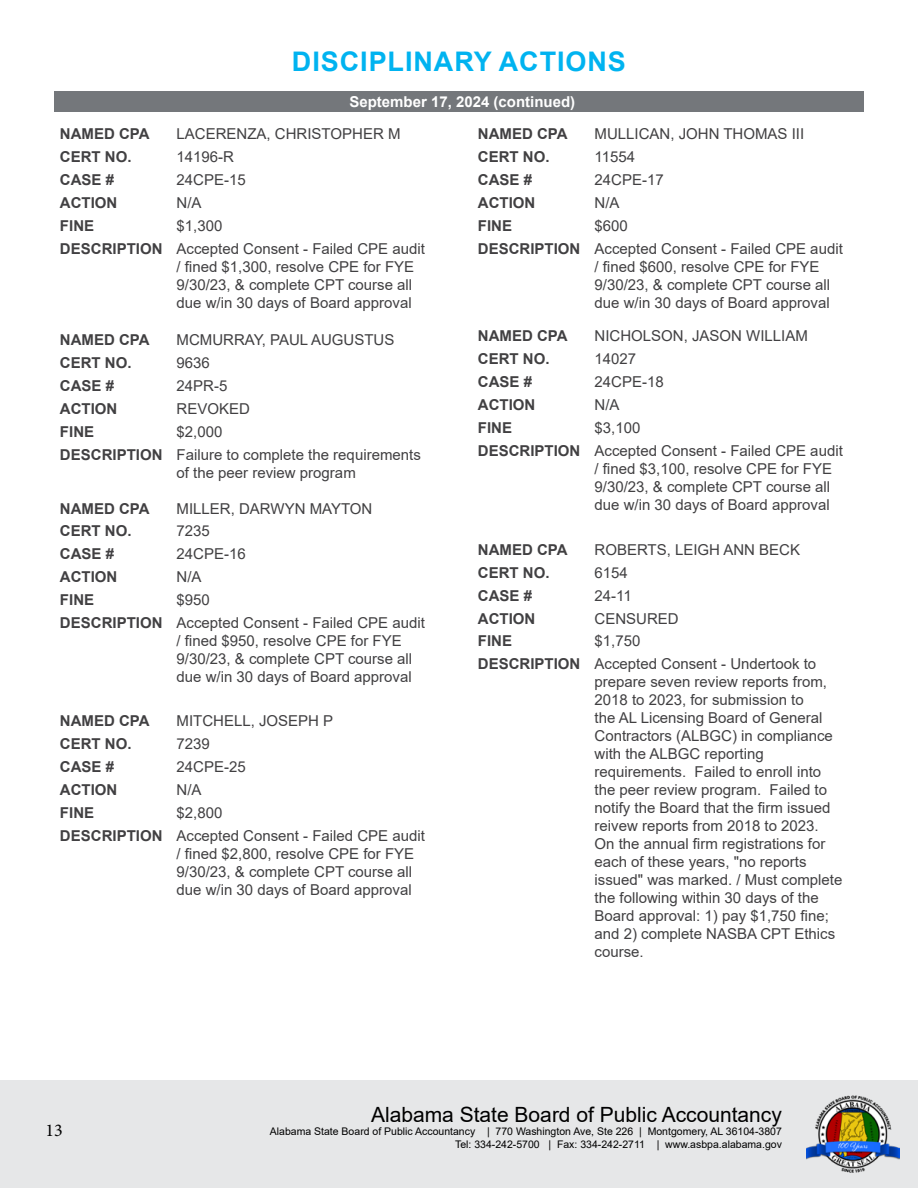
<style>
.page{position:relative;width:918px;height:1188px;background:#fff}
.page>*{position:absolute;margin:0;border:0;box-sizing:border-box;transform-origin:0 0}
.t1{font:700 27px "Arial";letter-spacing:.035em;color:#00b3f0}
.t2{font:21px "Arial";color:#000}
.t3{font:18px "Minion Pro";color:#000}
.t4{font:15px/18px "Arial";color:#414042}
.t5{font:700 15px "Arial";color:#414042}
.t6{font:700 15px "Arial";color:#fff}
.t7{font:10.5px/12.6px "Arial";color:#000;text-align:right}
.s1{font-weight:700}
</style>
<div class="page">
<div style="left:0;top:1080px;width:918px;height:108px;background:#e6e7e8"></div>
<img style="left:806px;top:1095px;width:93px;height:78px">
<div style="left:54px;top:91px;width:810px;height:21px;background:#74777b"></div>
<h1 class="t1" style="left:292px;top:43px;width:336px">DISCIPLINARY ACTIONS</h1>
<p class="t6" style="left:349px;top:91px;width:227px">September 17, 2024 (continued)</p>
<p class="t5" style="left:60px;top:123px;width:91px">NAMED CPA</p>
<p class="t4" style="left:177px;top:125px;width:225px">LACERENZA, CHRISTOPHER M</p>
<p class="t5" style="left:60px;top:146px;width:73px">CERT NO.</p>
<p class="t4" style="left:177px;top:148px;width:59px">14196-R</p>
<p class="t5" style="left:60px;top:169px;width:56px">CASE #</p>
<p class="t4" style="left:177px;top:171px;width:71px">24CPE-15</p>
<p class="t5" style="left:60px;top:192px;width:59px">ACTION</p>
<p class="t4" style="left:177px;top:193px;width:27px">N/A</p>
<p class="t5" style="left:60px;top:215px;width:36px">FINE</p>
<p class="t4" style="left:60px;top:214px;width:366px;line-height:23px;text-indent:117px">$1,300<br><span class="s1">DESCRIPTION</span> Accepted Consent - Failed CPE audit</p>
<p class="t4" style="left:177px;top:257px;width:239px">/ fined $1,300, resolve CPE for FYE<br>9/30/23, &amp; complete CPT course all due w/in 30 days of Board approval</p>
<p class="t5" style="left:60px;top:329px;width:91px">NAMED CPA</p>
<p class="t4" style="left:177px;top:331px;width:219px">MCMURRAY, PAUL AUGUSTUS</p>
<p class="t5" style="left:60px;top:352px;width:73px">CERT NO.</p>
<p class="t4" style="left:177px;top:354px;width:35px">9636</p>
<p class="t5" style="left:60px;top:375px;width:56px">CASE #</p>
<p class="t4" style="left:177px;top:377px;width:52px">24PR-5</p>
<p class="t5" style="left:60px;top:398px;width:59px">ACTION</p>
<p class="t4" style="left:177px;top:400px;width:75px">REVOKED</p>
<p class="t5" style="left:60px;top:421px;width:36px">FINE</p>
<p class="t4" style="left:60px;top:420px;width:362px;line-height:23px;text-indent:117px">$2,000<br><span class="s1">DESCRIPTION</span> Failure to complete the requirements</p>
<p class="t4" style="left:177px;top:463px;width:181px">of the peer review program</p>
<p class="t5" style="left:478px;top:123px;width:91px">NAMED CPA</p>
<p class="t4" style="left:595px;top:125px;width:211px">MULLICAN, JOHN THOMAS III</p>
<p class="t5" style="left:478px;top:146px;width:73px">CERT NO.</p>
<p class="t4" style="left:595px;top:148px;width:42px">11554</p>
<p class="t5" style="left:478px;top:169px;width:56px">CASE #</p>
<p class="t4" style="left:595px;top:171px;width:71px">24CPE-17</p>
<p class="t5" style="left:478px;top:192px;width:59px">ACTION</p>
<p class="t4" style="left:595px;top:193px;width:27px">N/A</p>
<p class="t5" style="left:478px;top:215px;width:36px">FINE</p>
<p class="t4" style="left:478px;top:214px;width:366px;line-height:23px;text-indent:117px">$600<br><span class="s1">DESCRIPTION</span> Accepted Consent - Failed CPE audit</p>
<p class="t4" style="left:595px;top:257px;width:237px">/ fined $600, resolve CPE for FYE<br>9/30/23, &amp; complete CPT course all due w/in 30 days of Board approval</p>
<p class="t5" style="left:478px;top:325px;width:91px">NAMED CPA</p>
<p class="t4" style="left:595px;top:327px;width:215px">NICHOLSON, JASON WILLIAM</p>
<p class="t5" style="left:478px;top:348px;width:73px">CERT NO.</p>
<p class="t4" style="left:595px;top:350px;width:43px">14027</p>
<p class="t5" style="left:478px;top:371px;width:56px">CASE #</p>
<p class="t4" style="left:595px;top:373px;width:71px">24CPE-18</p>
<p class="t5" style="left:478px;top:394px;width:59px">ACTION</p>
<p class="t4" style="left:595px;top:396px;width:27px">N/A</p>
<p class="t5" style="left:478px;top:417px;width:36px">FINE</p>
<p class="t4" style="left:478px;top:416px;width:366px;line-height:23px;text-indent:117px">$3,100<br><span class="s1">DESCRIPTION</span> Accepted Consent - Failed CPE audit</p>
<p class="t4" style="left:595px;top:459px;width:239px">/ fined $3,100, resolve CPE for FYE<br>9/30/23, &amp; complete CPT course all</p>
<p class="t5" style="left:60px;top:498px;width:91px">NAMED CPA</p>
<p class="t4" style="left:177px;top:499px;width:197px">MILLER, DARWYN MAYTON</p>
<p class="t4" style="left:595px;top:495px;width:237px">due w/in 30 days of Board approval</p>
<p class="t5" style="left:60px;top:521px;width:73px">CERT NO.</p>
<p class="t4" style="left:177px;top:522px;width:35px">7235</p>
<p class="t5" style="left:60px;top:544px;width:56px">CASE #</p>
<p class="t4" style="left:177px;top:545px;width:71px">24CPE-16</p>
<p class="t5" style="left:60px;top:566px;width:59px">ACTION</p>
<p class="t4" style="left:177px;top:568px;width:27px">N/A</p>
<p class="t5" style="left:60px;top:589px;width:36px">FINE</p>
<p class="t5" style="left:478px;top:539px;width:91px">NAMED CPA</p>
<p class="t4" style="left:595px;top:540px;width:207px">ROBERTS, LEIGH ANN BECK</p>
<p class="t5" style="left:478px;top:562px;width:73px">CERT NO.</p>
<p class="t4" style="left:595px;top:563px;width:35px">6154</p>
<p class="t5" style="left:478px;top:585px;width:56px">CASE #</p>
<p class="t4" style="left:595px;top:586px;width:39px">24-11</p>
<p class="t5" style="left:478px;top:608px;width:59px">ACTION</p>
<p class="t4" style="left:595px;top:609px;width:86px">CENSURED</p>
<p class="t5" style="left:478px;top:631px;width:36px">FINE</p>
<p class="t4" style="left:60px;top:588px;width:366px;line-height:23px;text-indent:117px">$950<br><span class="s1">DESCRIPTION</span> Accepted Consent - Failed CPE audit</p>
<p class="t4" style="left:177px;top:632px;width:237px">/ fined $950, resolve CPE for FYE<br>9/30/23, &amp; complete CPT course all due w/in 30 days of Board approval</p>
<p class="t4" style="left:478px;top:630px;width:340px;line-height:23px;text-indent:117px">$1,750<br><span class="s1">DESCRIPTION</span> Accepted Consent - Undertook to</p>
<p class="t4" style="left:595px;top:673px;width:249px">prepare seven review reports from,<br>2018 to 2023, for submission to<br>the AL Licensing Board of General<br>Contractors (ALBGC) in compliance with the ALBGC reporting requirements. Failed to enroll into the peer review program. Failed to notify the Board that the firm issued reivew reports from 2018 to 2023.<br>On the annual firm registrations for each of these years, "no reports issued" was marked. / Must complete the following within 30 days of the<br>Board approval: 1) pay $1,750 fine; and 2) complete NASBA CPT Ethics course.</p>
<p class="t5" style="left:60px;top:710px;width:91px">NAMED CPA</p>
<p class="t4" style="left:177px;top:712px;width:158px">MITCHELL, JOSEPH P</p>
<p class="t5" style="left:60px;top:733px;width:73px">CERT NO.</p>
<p class="t4" style="left:177px;top:735px;width:35px">7239</p>
<p class="t5" style="left:60px;top:756px;width:56px">CASE #</p>
<p class="t4" style="left:177px;top:758px;width:71px">24CPE-25</p>
<p class="t5" style="left:60px;top:779px;width:59px">ACTION</p>
<p class="t4" style="left:177px;top:781px;width:27px">N/A</p>
<p class="t5" style="left:60px;top:802px;width:36px">FINE</p>
<p class="t4" style="left:60px;top:801px;width:366px;line-height:23px;text-indent:117px">$2,800<br><span class="s1">DESCRIPTION</span> Accepted Consent - Failed CPE audit</p>
<p class="t4" style="left:177px;top:844px;width:239px">/ fined $2,800, resolve CPE for FYE<br>9/30/23, &amp; complete CPT course all due w/in 30 days of Board approval</p>
<p class="t3" style="left:45px;top:1118px;width:19px">13</p>
<h2 class="t2" style="left:371px;top:1101px;width:412px">Alabama State Board of Public Accountancy</h2>
<p class="t7" style="left:270px;top:1125px;width:514px">Alabama State Board of Public Accountancy | 770 Washington Ave, Ste 226 | Montgomery, AL 36104-3807<br>Tel: 334-242-5700 | Fax: 334-242-2711 | www.asbpa.alabama.gov</p>
</div>
